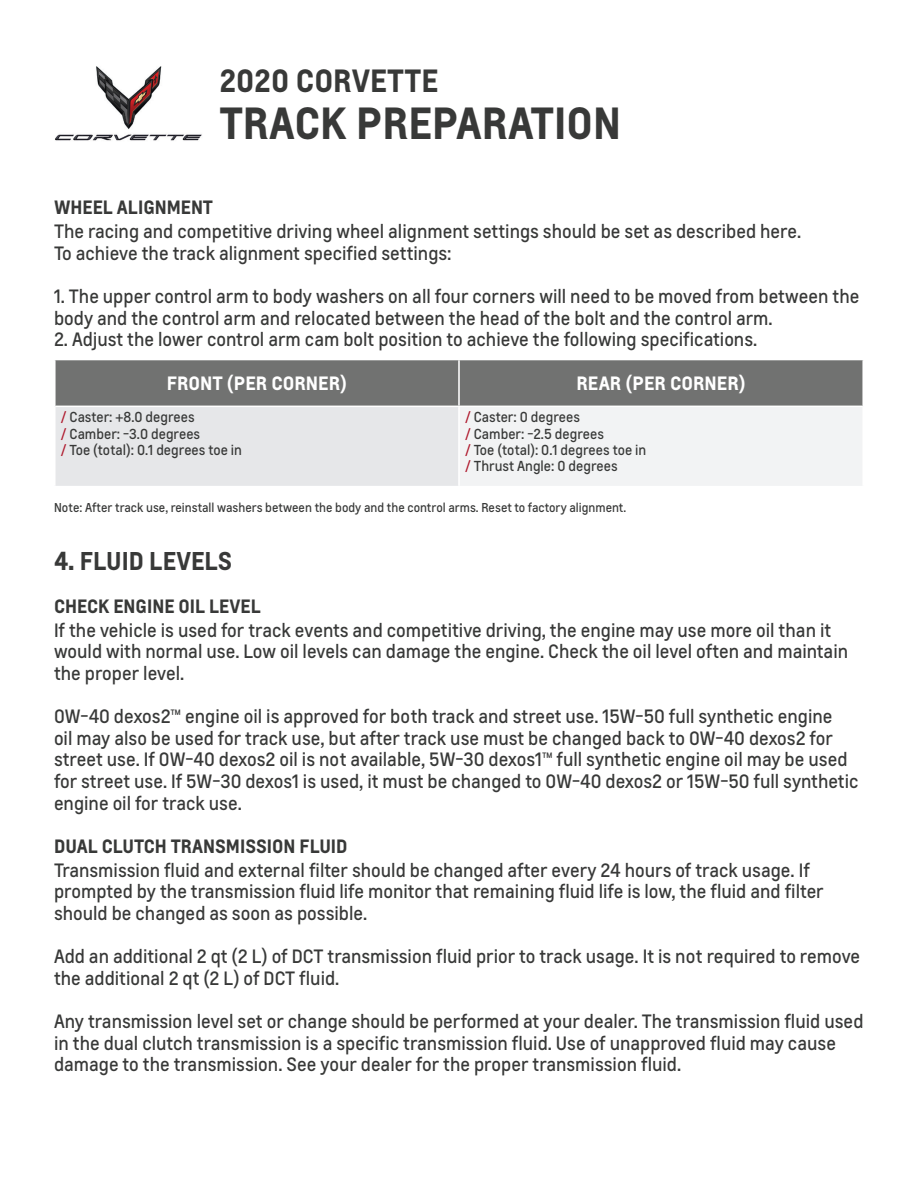
<style>
.page{position:relative;width:918px;height:1188px;background:#fff}
.page>*{position:absolute;margin:0;border:0;box-sizing:border-box;transform-origin:0 0}
.t1{font:700 42px "Louis Global 2";color:#383938}
.t2{font:700 30px "Louis Global 2";color:#383938}
.t3{font:700 24px "Louis Global 2";color:#383938}
.t4{font:18px/21.6px "Louis Global 2";color:#383938}
.t5{font:700 18px "Louis Global 2";color:#383938}
.t6{font:700 18px "Louis Global 2";color:#fff}
.t7{font:13.5px "Louis Global 2";color:#383938}
.t8{font:12px "Louis Global 2";color:#383938}
.s1{color:#ae172b}
</style>
<div class="page">
<img style="left:55px;top:66px;width:147px;height:75px">
<div style="left:56px;top:360px;width:806px;height:46px;background:#717271"></div>
<div style="left:55px;top:406px;width:404px;height:81px;background:#e6e7e9"></div>
<div style="left:459px;top:406px;width:404px;height:81px;background:#f2f3f4"></div>
<hr style="left:56px;top:406px;width:403px;height:1px;background:#fff">
<hr style="left:459px;top:406px;width:403px;height:1px;background:#fff">
<hr style="left:54px;top:486px;width:405px;height:1px;background:#fff">
<hr style="left:459px;top:486px;width:405px;height:1px;background:#fff">
<hr style="left:458px;top:360px;width:2px;height:46px;background:#fff">
<hr style="left:54px;top:406px;width:2px;height:80px;background:#fff">
<hr style="left:458px;top:407px;width:2px;height:79px;background:#fff">
<hr style="left:862px;top:406px;width:2px;height:80px;background:#fff">
<p class="t2" style="left:219px;top:59px;width:220px">2020 CORVETTE</p>
<p class="t1" style="left:219px;top:92px;width:403px">TRACK PREPARATION</p>
<p class="t5" style="left:54px;top:194px;width:161px">WHEEL ALIGNMENT</p>
<p class="t4" style="left:54px;top:221px;width:749px">The racing and competitive driving wheel alignment settings should be set as described here.</p>
<p class="t4" style="left:54px;top:242px;width:399px">To achieve the track alignment specified settings:</p>
<p class="t4" style="left:54px;top:285px;width:807px">1. The upper control arm to body washers on all four corners will need to be moved from between the body and the control arm and relocated between the head of the bolt and the control arm.</p>
<p class="t4" style="left:54px;top:329px;width:705px">2. Adjust the lower control arm cam bolt position to achieve the following specifications.</p>
<p class="t6" style="left:167px;top:370px;width:182px">FRONT (PER CORNER)</p>
<p class="t6" style="left:577px;top:370px;width:171px">REAR (PER CORNER)</p>
<p class="t7" style="left:61px;top:408px;width:135px"><span class="s1">/</span> Caster: +8.0 degrees</p>
<p class="t7" style="left:61px;top:425px;width:141px"><span class="s1">/</span> Camber: -3.0 degrees</p>
<p class="t7" style="left:61px;top:441px;width:183px"><span class="s1">/</span> Toe (total): 0.1 degrees toe in</p>
<p class="t7" style="left:465px;top:408px;width:116px"><span class="s1">/</span> Caster: 0 degrees</p>
<p class="t7" style="left:465px;top:425px;width:140px"><span class="s1">/</span> Camber: -2.5 degrees</p>
<p class="t7" style="left:465px;top:441px;width:183px"><span class="s1">/</span> Toe (total): 0.1 degrees toe in</p>
<p class="t7" style="left:465px;top:457px;width:154px"><span class="s1">/</span> Thrust Angle: 0 degrees</p>
<p class="t8" style="left:54px;top:499px;width:574px">Note: After track use, reinstall washers between the body and the control arms. Reset to factory alignment.</p>
<p class="t3" style="left:54px;top:543px;width:180px">4. FLUID LEVELS</p>
<p class="t5" style="left:54px;top:593px;width:208px">CHECK ENGINE OIL LEVEL</p>
<p class="t4" style="left:54px;top:619px;width:796px">If the vehicle is used for track events and competitive driving, the engine may use more oil than it would with normal use. Low oil levels can damage the engine. Check the oil level often and maintain the proper level.</p>
<p class="t4" style="left:54px;top:705px;width:806px">0W-40 dexos2™ engine oil is approved for both track and street use. 15W-50 full synthetic engine<br>oil may also be used for track use, but after track use must be changed back to 0W-40 dexos2 for street use. If 0W-40 dexos2 oil is not available, 5W-30 dexos1™ full synthetic engine oil may be used for street use. If 5W-30 dexos1 is used, it must be changed to 0W-40 dexos2 or 15W-50 full synthetic engine oil for track use.</p>
<p class="t5" style="left:54px;top:833px;width:295px">DUAL CLUTCH TRANSMISSION FLUID</p>
<p class="t4" style="left:54px;top:859px;width:771px">Transmission fluid and external filter should be changed after every 24 hours of track usage. If prompted by the transmission fluid life monitor that remaining fluid life is low, the fluid and filter should be changed as soon as possible.</p>
<p class="t4" style="left:54px;top:945px;width:808px">Add an additional 2 qt (2 L) of DCT transmission fluid prior to track usage. It is not required to remove the additional 2 qt (2 L) of DCT fluid.</p>
<p class="t4" style="left:54px;top:1010px;width:811px">Any transmission level set or change should be performed at your dealer. The transmission fluid used in the dual clutch transmission is a specific transmission fluid. Use of unapproved fluid may cause damage to the transmission. See your dealer for the proper transmission fluid.</p>
</div>
